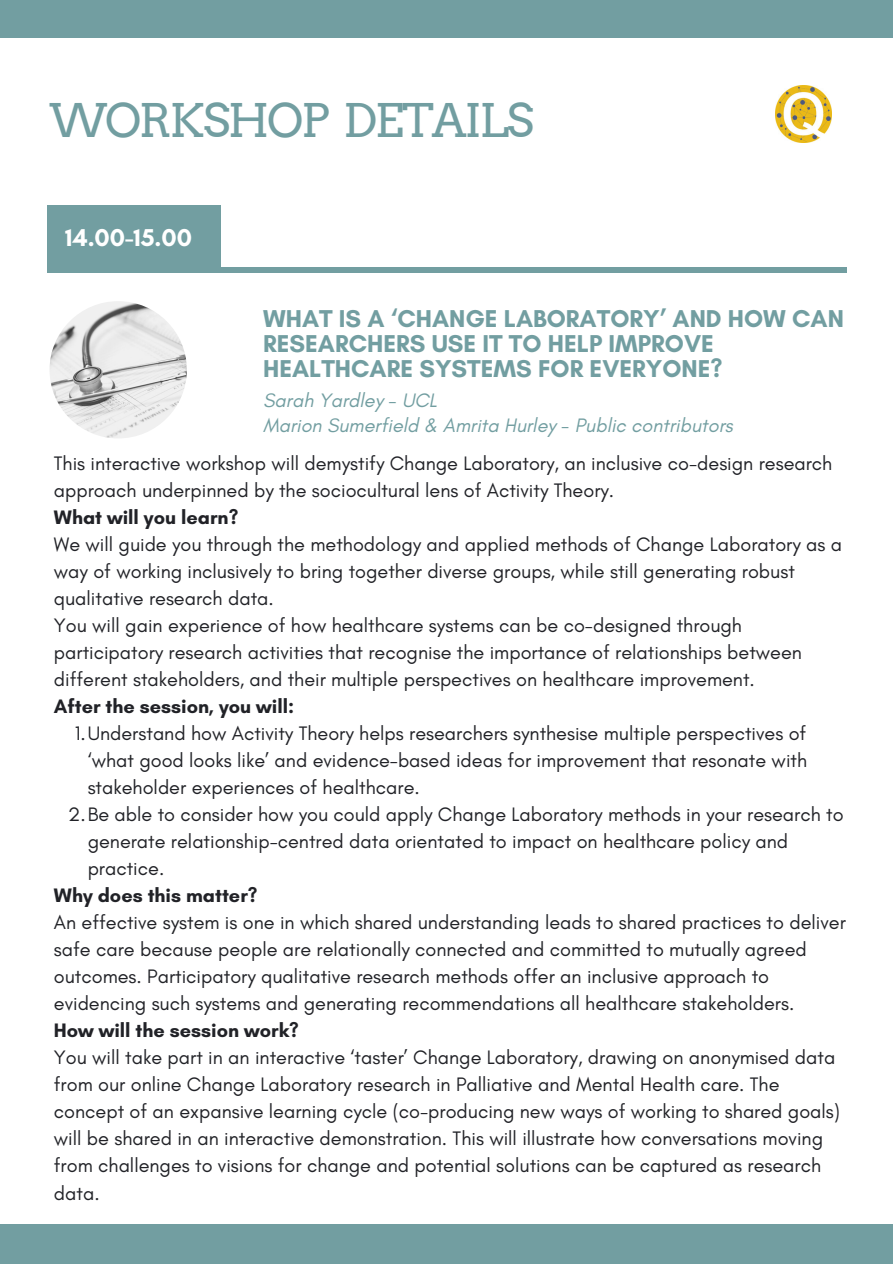
<style>
.page{position:relative;width:893px;height:1264px;background:#fff}
.page>*{position:absolute;margin:0;border:0;box-sizing:border-box;transform-origin:0 0}
.t1{font:46.35px "Arvo";letter-spacing:-.05em;color:#729ea1}
.t2{font:700 24.75px/24.8px "Glacial Indifference";color:#729ea1}
.t3{font:700 24.75px "Glacial Indifference";color:#fff}
.t4{font:19.8px/27px "Glacial Indifference";color:#212227}
.t5{font:700 19.8px "Glacial Indifference";color:#212227}
.t6{font:italic 19.8px/24.8px "Glacial Indifference";color:#729ea1}
</style>
<div class="page">
<div style="left:48px;top:268px;width:798px;height:5px;background:#729ea1"></div>
<div style="left:47px;top:205px;width:174px;height:68px;background:#729ea1"></div>
<img style="left:775px;top:86px;width:56px;height:56px">
<img style="left:50px;top:301px;width:137px;height:137px;border-radius:50%">
<div style="left:0;top:1224px;width:892px;height:39px;background:#729ea1"></div>
<div style="left:0;top:0;width:892px;height:38px;background:#729ea1"></div>
<h1 class="t1" style="left:50px;top:93px;width:486px">WORKSHOP DETAILS</h1>
<p class="t3" style="left:65px;top:223px;width:128px">14.00-15.00</p>
<p class="t2" style="left:263px;top:306px;width:582px">WHAT IS A ‘CHANGE LABORATORY’ AND HOW CAN<br>RESEARCHERS USE IT TO HELP IMPROVE<br>HEALTHCARE SYSTEMS FOR EVERYONE?</p>
<p class="t6" style="left:263px;top:388px;width:471px">Sarah Yardley - UCL<br>Marion Sumerfield &amp; Amrita Hurley - Public contributors</p>
<p class="t4" style="left:54px;top:449px;width:780px">This interactive workshop will demystify Change Laboratory, an inclusive co-design research approach underpinned by the sociocultural lens of Activity Theory.</p>
<p class="t5" style="left:54px;top:505px;width:186px">What will you learn?</p>
<p class="t4" style="left:54px;top:530px;width:789px">We will guide you through the methodology and applied methods of Change Laboratory as a way of working inclusively to bring together diverse groups, while still generating robust qualitative research data.<br>You will gain experience of how healthcare systems can be co-designed through participatory research activities that recognise the importance of relationships between different stakeholders, and their multiple perspectives on healthcare improvement.</p>
<p class="t5" style="left:54px;top:694px;width:242px">After the session, you will:</p>
<p class="t4" style="left:75px;top:719px;width:733px">1.Understand how Activity Theory helps researchers synthesise multiple perspectives of</p>
<p class="t4" style="left:88px;top:746px;width:721px">‘what good looks like’ and evidence-based ideas for improvement that resonate with</p>
<p class="t4" style="left:88px;top:773px;width:333px">stakeholder experiences of healthcare.</p>
<p class="t4" style="left:68px;top:800px;width:777px">2.Be able to consider how you could apply Change Laboratory methods in your research to</p>
<p class="t4" style="left:88px;top:827px;width:702px">generate relationship-centred data orientated to impact on healthcare policy and</p>
<p class="t4" style="left:88px;top:854px;width:78px">practice.</p>
<p class="t5" style="left:54px;top:883px;width:205px">Why does this matter?</p>
<p class="t4" style="left:54px;top:908px;width:793px">An effective system is one in which shared understanding leads to shared practices to deliver safe care because people are relationally connected and committed to mutually agreed outcomes. Participatory qualitative research methods offer an inclusive approach to evidencing such systems and generating recommendations all healthcare stakeholders.</p>
<p class="t5" style="left:54px;top:1018px;width:246px">How will the session work?</p>
<p class="t4" style="left:54px;top:1043px;width:787px">You will take part in an interactive ‘taster’ Change Laboratory, drawing on anonymised data from our online Change Laboratory research in Palliative and Mental Health care. The concept of an expansive learning cycle (co-producing new ways of working to shared goals) will be shared in an interactive demonstration. This will illustrate how conversations moving from challenges to visions for change and potential solutions can be captured as research data.</p>
</div>
